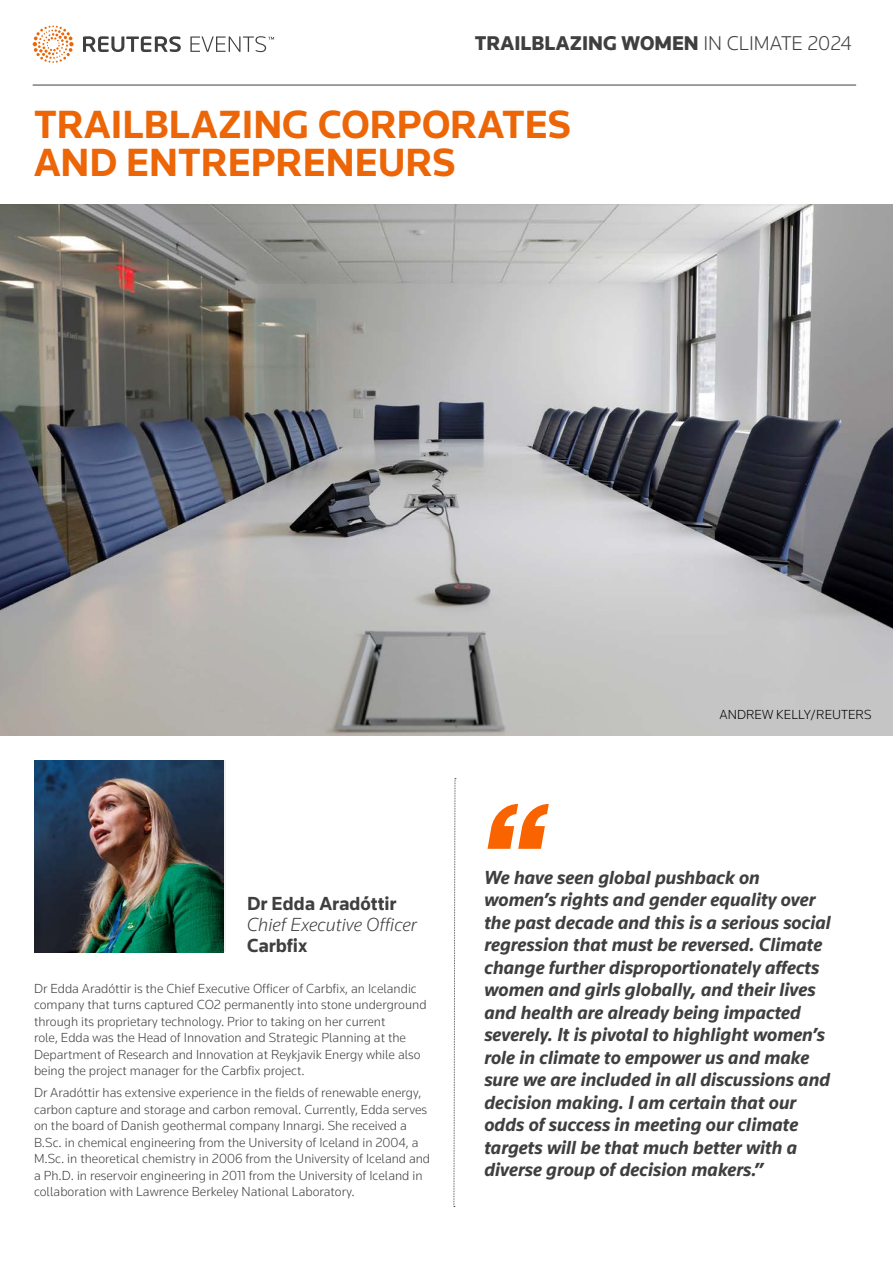
<style>
.page{position:relative;width:893px;height:1263px;background:#fff}
.page>*{position:absolute;margin:0;border:0;box-sizing:border-box;transform-origin:0 0}
.t1{font:700 40.5px/37.5px "Knowledge 2017";color:#ec6608}
.t2{font:900 20.55px "Knowledge 2017";color:#3f3f40}
.t3{font:italic 700 19.5px/22.5px "Knowledge 2017";color:#3f3f40}
.t4{font:700 19.5px "Knowledge 2017";color:#3f3f40}
.t5{font:italic 300 19.5px "Knowledge 2017";color:#3f3f40}
.t6{font:300 13.5px/16.5px "Knowledge 2017";color:#3f3f40}
.t7{font:300 13.5px "Knowledge 2017";color:#000}
.s1{font-weight:300}
</style>
<div class="page">
<svg style="left:83px;top:36px;width:191px;height:16px"></svg>
<svg style="left:33px;top:25px;width:41px;height:38px"></svg>
<hr style="left:33px;top:85px;width:823px;height:1px;background:#3f3f40">
<img style="left:34px;top:760px;width:189px;height:192px">
<svg style="left:487px;top:804px;width:62px;height:45px"></svg>
<svg style="left:453px;top:778px;width:3px;height:429px"></svg>
<img style="left:0;top:204px;width:893px;height:532px">
<h2 class="t2" style="left:475px;top:30px;width:379px">TRAILBLAZING WOMEN <span class="s1">IN CLIMATE 2024</span></h2>
<p class="t1" style="left:34px;top:105px;width:538px">TRAILBLAZING CORPORATES<br>AND ENTREPRENEURS</p>
<p class="t7" style="left:720px;top:706px;width:153px">ANDREW KELLY/REUTERS</p>
<p class="t4" style="left:247px;top:891px;width:151px">Dr Edda Aradóttir</p>
<p class="t5" style="left:247px;top:912px;width:171px">Chief Executive Officer</p>
<p class="t4" style="left:247px;top:933px;width:62px">Carbfix</p>
<p class="t6" style="left:34px;top:980px;width:394px">Dr Edda Aradóttir is the Chief Executive Officer of Carbfix, an Icelandic company that turns captured CO2 permanently into stone underground through its proprietary technology. Prior to taking on her current<br>role, Edda was the Head of Innovation and Strategic Planning at the Department of Research and Innovation at Reykjavik Energy while also being the project manager for the Carbfix project.</p>
<p class="t6" style="left:34px;top:1084px;width:398px">Dr Aradóttir has extensive experience in the fields of renewable energy, carbon capture and storage and carbon removal. Currently, Edda serves on the board of Danish geothermal company Innargi. She received a B.Sc. in chemical engineering from the University of Iceland in 2004, a M.Sc. in theoretical chemistry in 2006 from the University of Iceland and a Ph.D. in reservoir engineering in 2011 from the University of Iceland in collaboration with Lawrence Berkeley National Laboratory.</p>
<p class="t3" style="left:484px;top:866px;width:348px">We have seen global pushback on women’s rights and gender equality over the past decade and this is a serious social regression that must be reversed. Climate change further disproportionately affects women and girls globally, and their lives and health are already being impacted severely. It is pivotal to highlight women’s role in climate to empower us and make sure we are included in all discussions and decision making. I am certain that our odds of success in meeting our climate targets will be that much better with a diverse group of decision makers.”</p>
</div>
